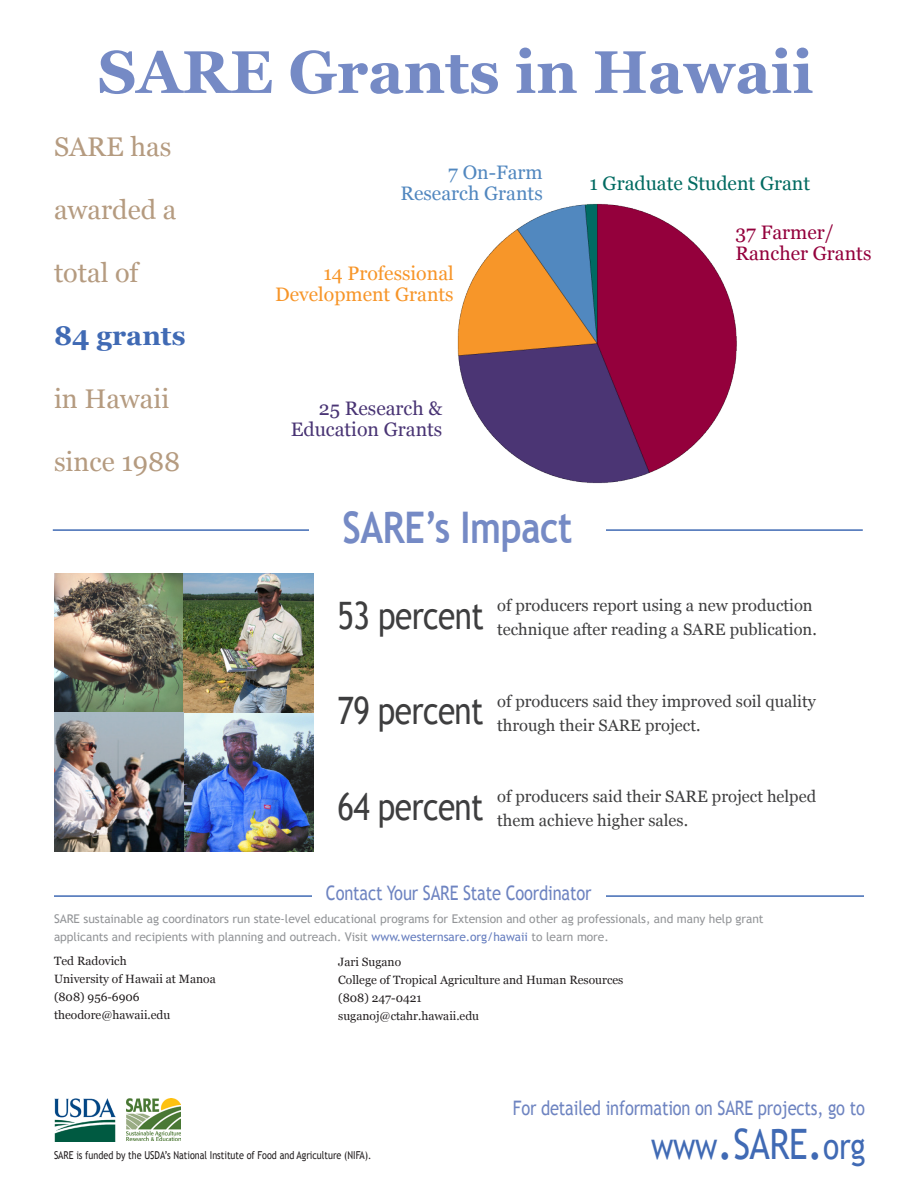
<style>
.page{position:relative;width:918px;height:1188px;background:#fff}
.page>*{position:absolute;margin:0;border:0;box-sizing:border-box;transform-origin:0 0}
.t1{font:700 60px "Georgia";color:#758ac5}
.t2{font:700 43.5px "Trebuchet MS";letter-spacing:-.01em;color:#758ac5;scale:.83 1}
.t3{font:37.8px "Trebuchet MS";letter-spacing:-.02em;color:#3e3e3f;scale:.83 1}
.t4{font:36.3px "Trebuchet MS";letter-spacing:-.01em;color:#406ab4;scale:.83 1}
.t5{font:27px "Georgia";color:#b59b80}
.t6{font:700 27px "Georgia";color:#406ab4}
.t7{font:19.95px "Trebuchet MS";letter-spacing:-.01em;color:#6e84c1;scale:.83 1}
.t8{font:19.5px/21px "Georgia";color:#f79528;text-align:right}
.t9{font:19.5px/21px "Georgia";color:#493474;text-align:right}
.t10{font:19.5px/21px "Georgia";color:#94003c}
.t11{font:19.5px/21px "Georgia";color:#5187bf;text-align:right}
.t12{font:19.5px "Georgia";color:#016a61}
.t13{font:16.5px "Georgia";color:#3e3e3f}
.t14{font:12px/18px "Trebuchet MS";letter-spacing:-.005em;color:#939598}
.t15{font:12px "Georgia";color:#231f20}
.t16{font:10.95px "Trebuchet MS";color:#231f20;scale:.83 1}
.s1{color:#667ebf}
.s2{font-size:54.45px}
.s3{font-size:42px}
</style>
<div class="page">
<hr style="left:54px;top:895px;width:810px;height:2px;background:#406ab4">
<div style="left:312px;top:888px;width:294px;height:22px;background:#fff"></div>
<hr style="left:53px;top:529px;width:810px;height:2px;background:#406ab4">
<img style="left:127px;top:1099px;width:53px;height:42px">
<img style="left:54px;top:1099px;width:62px;height:42px">
<img style="left:457px;top:203px;width:317px;height:328px">
<div style="left:309px;top:516px;width:297px;height:34px;background:#fff"></div>
<img style="left:54px;top:573px;width:259px;height:279px">
<p class="t1" style="left:98px;top:34px;width:717px">SARE Grants in Hawaii</p>
<p class="t5" style="left:54px;top:131px;width:119px">SARE has</p>
<p class="t5" style="left:54px;top:194px;width:124px">awarded a</p>
<p class="t5" style="left:54px;top:257px;width:86px">total of</p>
<p class="t6" style="left:54px;top:319px;width:133px">84 grants</p>
<p class="t5" style="left:54px;top:383px;width:117px">in Hawaii</p>
<p class="t5" style="left:54px;top:446px;width:128px">since 1988</p>
<p class="t11" style="left:400px;top:162px;width:144px">7 On-Farm<br>Research Grants</p>
<p class="t8" style="left:275px;top:263px;width:180px">14 Professional<br>Development Grants</p>
<p class="t12" style="left:589px;top:172px;width:222px">1 Graduate Student Grant</p>
<p class="t10" style="left:735px;top:222px;width:137px">37 Farmer/<br>Rancher Grants</p>
<p class="t9" style="left:291px;top:398px;width:153px">25 Research &amp;<br>Education Grants</p>
<p class="t2" style="left:342px;top:500px;width:279px">SARE’s Impact</p>
<p class="t3" style="left:338px;top:593px;width:178px">53 percent</p>
<p class="t13" style="left:497px;top:595px;width:317px">of producers report using a new production</p>
<p class="t13" style="left:497px;top:619px;width:321px">technique after reading a SARE publication.</p>
<p class="t3" style="left:338px;top:688px;width:177px">79 percent</p>
<p class="t13" style="left:497px;top:691px;width:320px">of producers said they improved soil quality</p>
<p class="t13" style="left:497px;top:715px;width:205px">through their SARE project.</p>
<p class="t3" style="left:338px;top:784px;width:177px">64 percent</p>
<p class="t13" style="left:497px;top:787px;width:321px">of producers said their SARE project helped</p>
<p class="t13" style="left:497px;top:811px;width:193px">them achieve higher sales.</p>
<p class="t7" style="left:326px;top:881px;width:321px">Contact Your SARE State Coordinator</p>
<p class="t14" style="left:54px;top:910px;width:711px">SARE sustainable ag coordinators run state-level educational programs for Extension and other ag professionals, and many help grant applicants and recipients with planning and outreach. Visit <span class="s1">www.westernsare.org/hawaii</span> to learn more.</p>
<p class="t15" style="left:54px;top:954px;width:74px">Ted Radovich</p>
<p class="t15" style="left:54px;top:972px;width:163px">University of Hawaii at Manoa</p>
<p class="t15" style="left:54px;top:990px;width:87px">(808) 956-6906</p>
<p class="t15" style="left:54px;top:1008px;width:118px">theodore@hawaii.edu</p>
<p class="t15" style="left:338px;top:955px;width:64px">Jari Sugano</p>
<p class="t15" style="left:338px;top:973px;width:287px">College of Tropical Agriculture and Human Resources</p>
<p class="t15" style="left:338px;top:991px;width:85px">(808) 247-0421</p>
<p class="t15" style="left:338px;top:1009px;width:143px">suganoj@ctahr.hawaii.edu</p>
<p class="t16" style="left:54px;top:1148px;width:384px">SARE is funded by the USDA’s National Institute of Food and Agriculture (NIFA).</p>
<p class="t7" style="left:513px;top:1096px;width:426px">For detailed information on SARE projects, go to</p>
<p class="t4" style="left:651px;top:1125px;width:260px">www<span class="s2">.</span><span class="s3">SARE</span><span class="s2">.</span>org</p>
</div>
